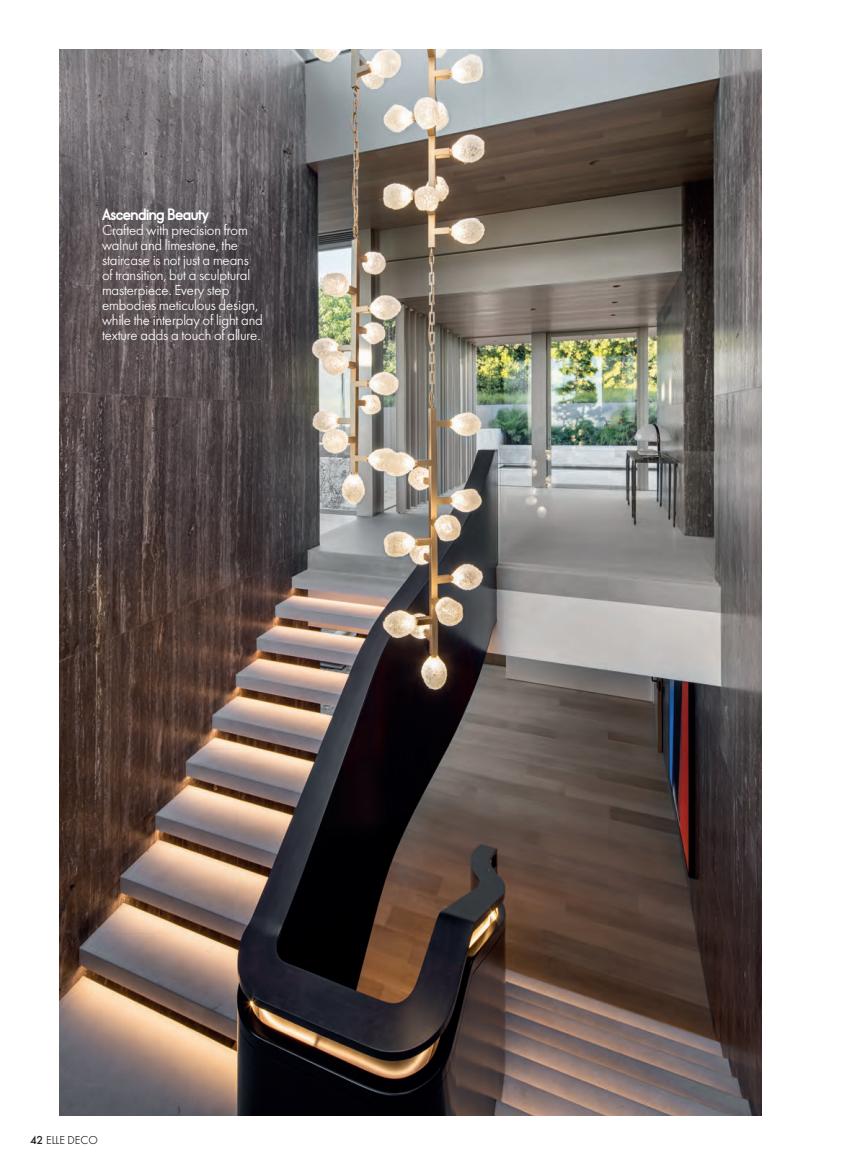
<style>
.page{position:relative;width:864px;height:1175px;background:#fff}
.page>*{position:absolute;margin:0;border:0;box-sizing:border-box;transform-origin:0 0}
.t1{font:15px/15px "Elle Gabor Std Text";letter-spacing:-.01em;color:#fff}
.t2{font:700 15px "Elle Nova C Std";letter-spacing:-.04em;color:#fff}
.t3{font:12px "Elle Gabor Text";color:#231f20}
.s1{font-family:"Elle Gabor Std";font-weight:500}
</style>
<div class="page">
<img style="left:60px;top:49px;width:702px;height:1066px">
<p class="t2" style="left:102px;top:206px;width:109px">Ascending Beauty</p>
<p class="t1" style="left:102px;top:222px;width:162px">Crafted with precision from walnut and limestone, the staircase is not just a means of transition, but a sculptural masterpiece. Every step embodies meticulous design, while the interplay of light and texture adds a touch of allure.</p>
<p class="t3" style="left:30px;top:1133px;width:69px"><span class="s1">42</span> ELLE DECO</p>
</div>
